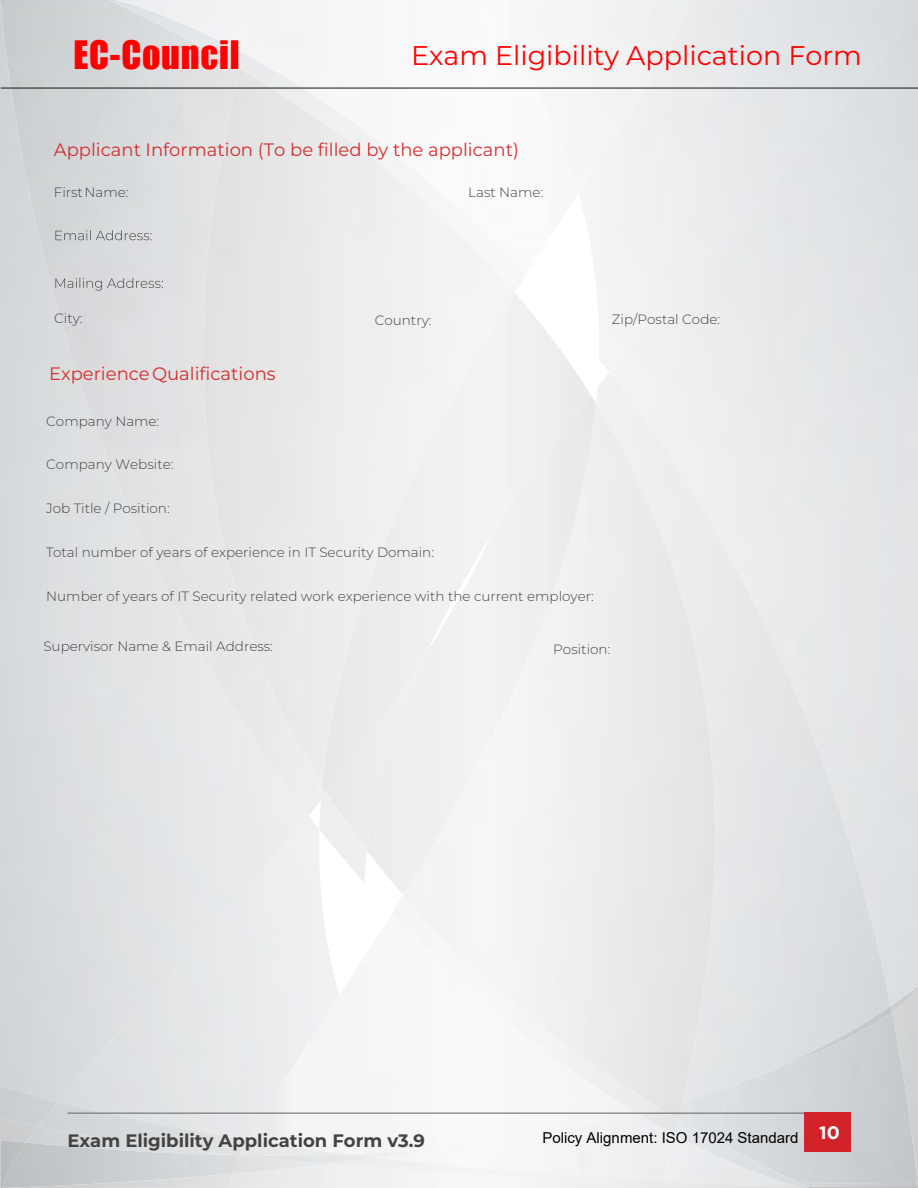
<style>
.page{position:relative;width:918px;height:1188px;background:#fff}
.page>*{position:absolute;margin:0;border:0;box-sizing:border-box;transform-origin:0 0}
.t1{font:36px "Impact";letter-spacing:.02em;color:#f00}
.t2{font:27px "Montserrat";color:#f00}
.t3{font:18px "Montserrat";color:#d42e2e}
.t4{font:700 18px "Montserrat";color:#434343}
.t5{font:700 18px "Gotham";color:#fff}
.t6{font:15px "Arial";color:#000}
.t7{font:300 13.5px "Montserrat";color:#434343}
</style>
<div class="page">
<div style="left:0;top:270px;width:99px;height:816px;background:#d9dbde"></div>
<div style="left:96px;top:429px;width:52px;height:387px;background:#e1e3e3"></div>
<div style="left:145px;top:547px;width:52px;height:269px;background:#e6e6e7"></div>
<div style="left:194px;top:643px;width:51px;height:173px;background:#eae9ea"></div>
<div style="left:243px;top:723px;width:51px;height:93px;background:#ececec"></div>
<img style="left:292px;top:793px;width:17px;height:23px">
<div style="left:0;top:1px;width:48px;height:271px;background:#d0d3d5"></div>
<img style="left:108px;top:0;width:407px;height:293px">
<img style="left:111px;top:1px;width:5px;height:68px">
<img style="left:116px;top:0;width:399px;height:275px">
<img style="left:120px;top:1px;width:137px;height:52px">
<div style="left:327px;top:337px;width:264px;height:514px;background:#eee"></div>
<img style="left:319px;top:793px;width:48px;height:89px">
<img style="left:58px;top:816px;width:281px;height:286px">
<img style="left:445px;top:0;width:70px;height:235px">
<div style="left:403px;top:403px;width:193px;height:492px;background:#f1f1f1"></div>
<div style="left:392px;top:913px;width:242px;height:200px;background:#f5f5f5"></div>
<img style="left:340px;top:953px;width:102px;height:160px">
<img style="left:248px;top:995px;width:164px;height:155px">
<div style="left:596px;top:374px;width:175px;height:725px;background:#ececec"></div>
<img style="left:609px;top:0;width:309px;height:1006px">
<img style="left:579px;top:0;width:336px;height:372px">
<div style="left:479px;top:0;width:210px;height:193px;background:#f5f5f5"></div>
<img style="left:771px;top:1006px;width:120px;height:6px">
<img style="left:891px;top:986px;width:27px;height:26px">
<img style="left:464px;top:1111px;width:175px;height:4px">
<img style="left:639px;top:1109px;width:39px;height:10px">
<img style="left:678px;top:1012px;width:214px;height:170px">
<img style="left:674px;top:1119px;width:125px;height:55px">
<img style="left:663px;top:1135px;width:121px;height:39px">
<img style="left:892px;top:988px;width:26px;height:194px">
<img style="left:240px;top:1140px;width:106px;height:15px">
<div style="left:461px;top:1166px;width:202px;height:8px;background:#f4f4f4"></div>
<img style="left:328px;top:1158px;width:99px;height:6px">
<img style="left:1px;top:1140px;width:25px;height:48px">
<img style="left:3px;top:1143px;width:237px;height:31px">
<img style="left:232px;top:1156px;width:96px;height:8px">
<img style="left:3px;top:1174px;width:226px;height:14px">
<img style="left:473px;top:1174px;width:328px;height:14px">
<img style="left:439px;top:1171px;width:34px;height:9px">
<img style="left:461px;top:1174px;width:12px;height:6px">
<img style="left:229px;top:1174px;width:3px;height:14px">
<svg style="left:780px;top:1183px;width:29px;height:5px"></svg>
<svg style="left:897px;top:1183px;width:21px;height:5px"></svg>
<hr style="left:68px;top:1113px;width:782px;height:1px;background:#616162">
<div style="left:804px;top:1113px;width:46px;height:39px;background:#d2232a"></div>
<hr style="left:1px;top:88px;width:917px;height:1px;background:#131313">
<svg style="left:55px;top:230px;width:97px;height:10px"></svg>
<svg style="left:55px;top:278px;width:108px;height:13px"></svg>
<h1 class="t1" style="left:74px;top:27px;width:168px">EC-Council</h1>
<h2 class="t2" style="left:411px;top:36px;width:452px">Exam Eligibility Application Form</h2>
<h3 class="t3" style="left:54px;top:138px;width:467px">Applicant Information (To be filled by the applicant)</h3>
<p class="t7" style="left:54px;top:184px;width:76px">First Name:</p>
<p class="t7" style="left:468px;top:184px;width:77px">Last Name:</p>
<p class="t7" style="left:54px;top:310px;width:30px">City:</p>
<p class="t7" style="left:375px;top:311px;width:58px">Country:</p>
<p class="t7" style="left:612px;top:310px;width:110px">Zip/Postal Code:</p>
<h3 class="t3" style="left:49px;top:362px;width:228px">Experience Qualifications</h3>
<p class="t7" style="left:46px;top:412px;width:115px">Company Name:</p>
<p class="t7" style="left:46px;top:455px;width:129px">Company Website:</p>
<p class="t7" style="left:46px;top:499px;width:125px">Job Title / Position:</p>
<p class="t7" style="left:46px;top:543px;width:389px">Total number of years of experience in IT Security Domain:</p>
<p class="t7" style="left:46px;top:587px;width:549px">Number of years of IT Security related work experience with the current employer:</p>
<p class="t7" style="left:43px;top:637px;width:231px">Supervisor Name &amp; Email Address:</p>
<p class="t7" style="left:553px;top:640px;width:59px">Position:</p>
<h3 class="t4" style="left:68px;top:1128px;width:359px">Exam Eligibility Application Form v3.9</h3>
<p class="t6" style="left:542px;top:1128px;width:257px">Policy Alignment: ISO 17024 Standard</p>
<h3 class="t5" style="left:819px;top:1122px;width:22px">10</h3>
</div>
